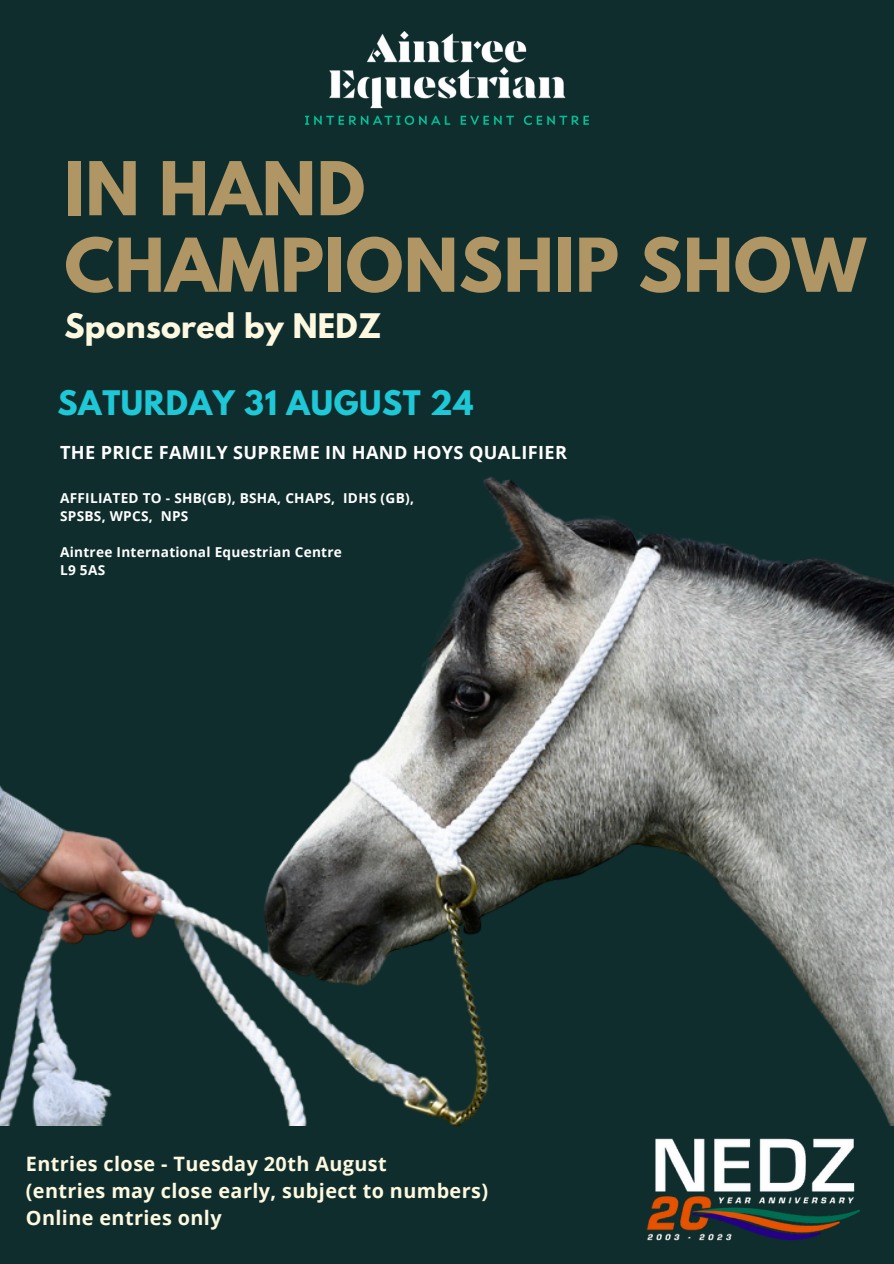
<style>
.page{position:relative;width:894px;height:1264px;background:#fff}
.page>*{position:absolute;margin:0;border:0;box-sizing:border-box;transform-origin:0 0}
.t1{font:700 65.7px/76.5px "League Spartan";letter-spacing:.01em;color:#af9664}
.t2{font:700 30px "League Spartan";letter-spacing:.02em;color:#1ec8d7}
.t3{font:700 30px "League Spartan";letter-spacing:.01em;color:#fdf8df}
.t4{font:700 19.8px/27px "Open Sans";letter-spacing:.02em;color:#fdf8df}
.t5{font:700 18.15px "Open Sans";letter-spacing:.02em;color:#fff}
.t6{font:700 13.65px/18px "Open Sans";letter-spacing:.02em;color:#fff}
</style>
<div class="page">
<div style="left:0;top:0;width:893px;height:1263px;background:#0f2d2d"></div>
<img style="left:0;top:476px;width:893px;height:650px">
<img style="left:628px;top:1122px;width:250px;height:119px">
<img style="left:306px;top:32px;width:282px;height:92px">
<h2 class="t1" style="left:64px;top:159px;width:802px">IN HAND<br>CHAMPIONSHIP SHOW</h2>
<h2 class="t3" style="left:64px;top:311px;width:318px">Sponsored by NEDZ</h2>
<h3 class="t2" style="left:57px;top:388px;width:417px">SATURDAY 31 AUGUST 24</h3>
<h5 class="t5" style="left:60px;top:440px;width:508px">THE PRICE FAMILY SUPREME IN HAND HOYS QUALIFIER</h5>
<p class="t6" style="left:60px;top:489px;width:355px">AFFILIATED TO - SHB(GB), BSHA, CHAPS, IDHS (GB),<br>SPSBS, WPCS, NPS</p>
<p class="t6" style="left:60px;top:543px;width:283px">Aintree International Equestrian Centre</p>
<p class="t6" style="left:60px;top:561px;width:47px">L9 5AS</p>
<p class="t4" style="left:26px;top:1150px;width:463px">Entries close - Tuesday 20th August<br>(entries may close early, subject to numbers)<br>Online entries only</p>
</div>
